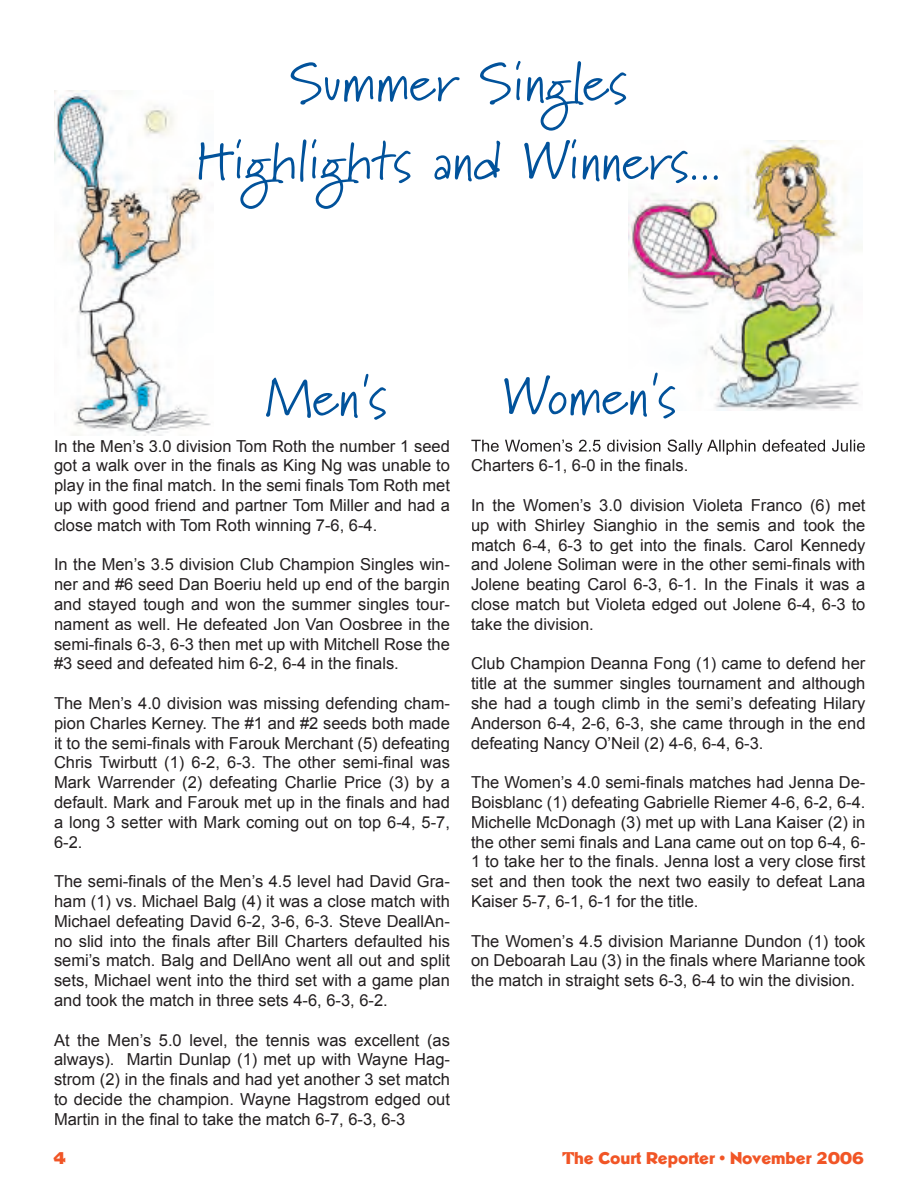
<style>
.page{position:relative;width:918px;height:1188px;background:#fff}
.page>*{position:absolute;margin:0;border:0;box-sizing:border-box;transform-origin:0 0}
.t1{font:54px/78.3px "Marydale";color:#01529b;text-align:center}
.t2{font:16.5px/19.8px "Arial";color:#231f20;text-align:justify}
.t3{font:700 16.5px "Nonce";color:#f15526}
</style>
<div class="page">
<img style="left:54px;top:90px;width:157px;height:345px">
<img style="left:628px;top:140px;width:231px;height:271px">
<svg style="left:471px;top:440px;width:394px;height:15px"></svg>
<h1 class="t1" style="left:195px;top:43px;width:527px">Summer Singles<br>Highlights and Winners...</h1>
<h1 class="t1" style="left:266px;top:358px;width:122px">Men's</h1>
<h1 class="t1" style="left:502px;top:356px;width:175px">Women's</h1>
<p class="t2" style="left:54px;top:436px;width:398px">In the Men’s 3.0 division Tom Roth the number 1 seed got a walk over in the finals as King Ng was unable to play in the final match. In the semi finals Tom Roth met up with good friend and partner Tom Miller and had a close match with Tom Roth winning 7-6, 6-4.</p>
<p class="t2" style="left:54px;top:555px;width:397px">In the Men’s 3.5 division Club Champion Singles win&shy;ner and #6 seed Dan Boeriu held up end of the bargin and stayed tough and won the summer singles tour&shy;nament as well. He defeated Jon Van Oosbree in the semi-finals 6-3, 6-3 then met up with Mitchell Rose the #3 seed and defeated him 6-2, 6-4 in the finals.</p>
<p class="t2" style="left:54px;top:693px;width:398px">The Men’s 4.0 division was missing defending cham&shy;pion Charles Kerney. The #1 and #2 seeds both made it to the semi-finals with Farouk Merchant (5) defeating Chris Twirbutt (1) 6-2, 6-3. The other semi-final was Mark Warrender (2) defeating Charlie Price (3) by a default. Mark and Farouk met up in the finals and had a long 3 setter with Mark coming out on top 6-4, 5-7, 6-2.</p>
<p class="t2" style="left:54px;top:871px;width:397px">The semi-finals of the Men’s 4.5 level had David Gra&shy;ham (1) vs. Michael Balg (4) it was a close match with Michael defeating David 6-2, 3-6, 6-3. Steve DeallAn&shy;no slid into the finals after Bill Charters defaulted his semi’s match. Balg and DellAno went all out and split sets, Michael went into the third set with a game plan and took the match in three sets 4-6, 6-3, 6-2.</p>
<p class="t2" style="left:54px;top:1030px;width:398px">At the Men’s 5.0 level, the tennis was excellent (as always). Martin Dunlap (1) met up with Wayne Hag&shy;strom (2) in the finals and had yet another 3 set match to decide the champion. Wayne Hagstrom edged out Martin in the final to take the match 6-7, 6-3, 6-3</p>
<p class="t2" style="left:471px;top:456px;width:219px">Charters 6-1, 6-0 in the finals.</p>
<p class="t2" style="left:471px;top:495px;width:396px">In the Women’s 3.0 division Violeta Franco (6) met up with Shirley Sianghio in the semis and took the match 6-4, 6-3 to get into the finals. Carol Kennedy and Jolene Soliman were in the other semi-finals with Jolene beating Carol 6-3, 6-1. In the Finals it was a close match but Violeta edged out Jolene 6-4, 6-3 to take the division.</p>
<p class="t2" style="left:471px;top:654px;width:396px">Club Champion Deanna Fong (1) came to defend her title at the summer singles tournament and although she had a tough climb in the semi’s defeating Hilary Anderson 6-4, 2-6, 6-3, she came through in the end defeating Nancy O’Neil (2) 4-6, 6-4, 6-3.</p>
<p class="t2" style="left:471px;top:772px;width:396px">The Women’s 4.0 semi-finals matches had Jenna De-Boisblanc (1) defeating Gabrielle Riemer 4-6, 6-2, 6-4.<br>Michelle McDonagh (3) met up with Lana Kaiser (2) in the other semi finals and Lana came out on top 6-4, 6- 1 to take her to the finals. Jenna lost a very close first set and then took the next two easily to defeat Lana Kaiser 5-7, 6-1, 6-1 for the title.</p>
<p class="t2" style="left:471px;top:931px;width:396px">The Women’s 4.5 division Marianne Dundon (1) took on Deboarah Lau (3) in the finals where Marianne took the match in straight sets 6-3, 6-4 to win the division.</p>
<p class="t3" style="left:54px;top:1147px;width:13px">4</p>
<p class="t3" style="left:563px;top:1147px;width:303px">The Court Reporter • November 2006</p>
</div>
